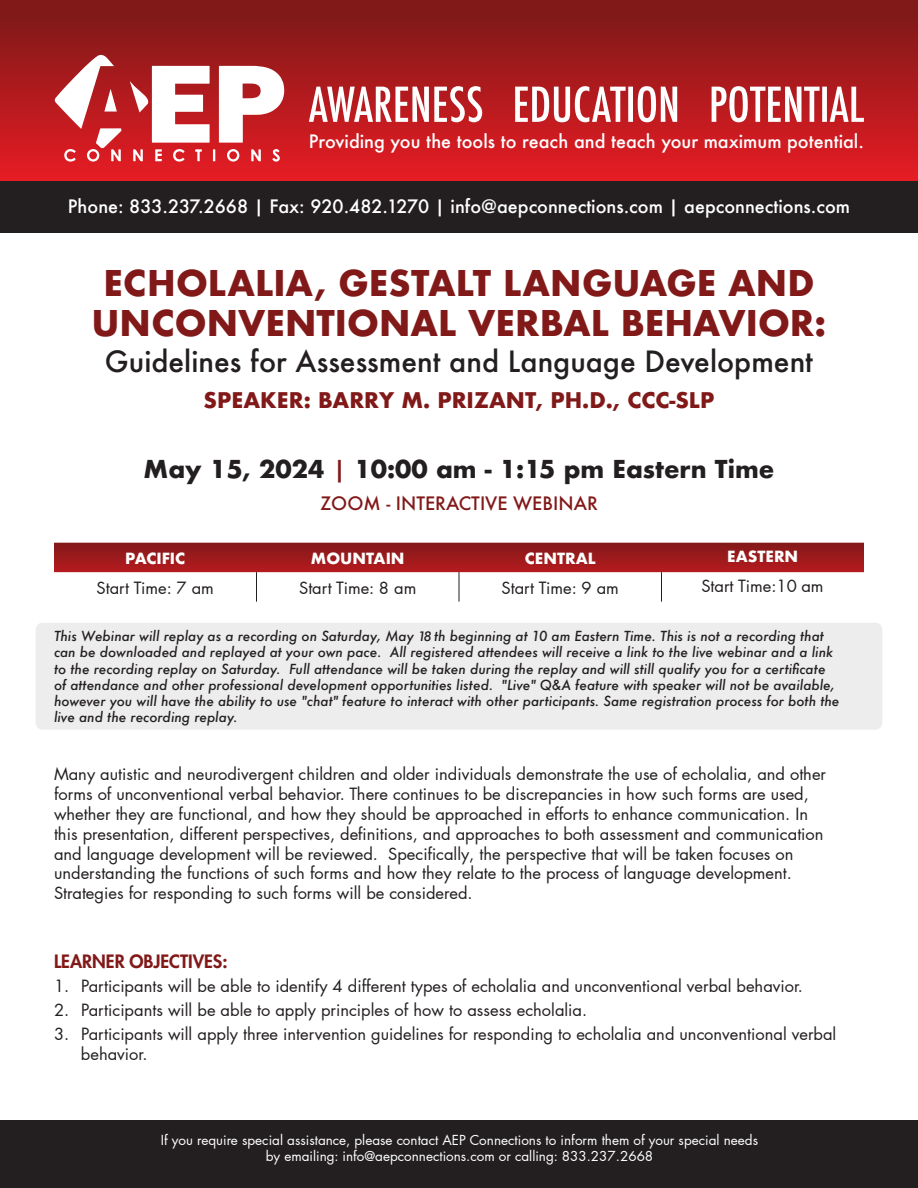
<style>
.page{position:relative;width:918px;height:1188px;background:#fff}
.page>*{position:absolute;margin:0;border:0;box-sizing:border-box;transform-origin:0 0}
.t1{font:700 34.5px/40.5px "Futura";color:#821919;text-align:center}
.t2{font:500 28.5px "Futura";color:#231f20}
.t3{font:700 24px "Futura";color:#231f20}
.t4{font:700 21px "Futura";color:#821919}
.t5{font:500 18px "Futura";color:#fff}
.t6{font:500 18px "Futura";color:#821919}
.t7{font:800 18px "Futura LT Pro";color:#821919}
.t8{font:16.5px/19.8px "Futura LT Pro";color:#231f20}
.t9{font:700 15px "Futura";color:#fff}
.t10{font:italic 500 13.5px/16.2px "Futura";color:#231f20}
.t11{font:13.5px "Futura LT Pro";color:#fff}
.s1{font-weight:500;color:#821919}
.s2{font-family:"Futura BT"}
</style>
<div class="page">
<div style="left:0;top:0;width:918px;height:187px;background:linear-gradient(to bottom,#791918,#ea1c24)"></div>
<svg style="left:219px;top:66px;width:66px;height:77px"></svg>
<svg style="left:130px;top:66px;width:80px;height:77px"></svg>
<svg style="left:133px;top:149px;width:10px;height:12px"></svg>
<svg style="left:251px;top:149px;width:10px;height:12px"></svg>
<svg style="left:227px;top:149px;width:12px;height:13px"></svg>
<svg style="left:54px;top:54px;width:68px;height:108px"></svg>
<svg style="left:173px;top:149px;width:12px;height:13px"></svg>
<svg style="left:155px;top:149px;width:7px;height:12px"></svg>
<svg style="left:272px;top:149px;width:8px;height:13px"></svg>
<svg style="left:195px;top:149px;width:7px;height:12px"></svg>
<svg style="left:213px;top:149px;width:2px;height:13px"></svg>
<div style="left:36px;top:623px;width:846px;height:107px;background:#ededed;border-radius:7px"></div>
<div style="left:0;top:181px;width:918px;height:52px;background:#231f20"></div>
<div style="left:0;top:1120px;width:918px;height:68px;background:#231f20"></div>
<svg style="left:309px;top:86px;width:555px;height:36px"></svg>
<svg style="left:54px;top:543px;width:810px;height:29px;background:#9b191b"></svg>
<hr style="left:256px;top:572px;width:1px;height:30px;background:#231f20">
<hr style="left:459px;top:572px;width:1px;height:30px;background:#231f20">
<hr style="left:661px;top:572px;width:1px;height:30px;background:#231f20">
<p class="t5" style="left:309px;top:129px;width:557px">Providing you the tools to reach and teach your maximum potential.</p>
<p class="t5" style="left:68px;top:194px;width:784px">Phone: 833.237.2668 | Fax: 920.482.1270 | info@aepconnections.com | aepconnections.com</p>
<p class="t1" style="left:92px;top:263px;width:736px">ECHOLALIA, GESTALT LANGUAGE AND<br>UNCONVENTIONAL VERBAL BEHAVIOR:</p>
<p class="t2" style="left:105px;top:342px;width:710px">Guidelines for Assessment and Language Development</p>
<p class="t4" style="left:204px;top:385px;width:512px">SPEAKER: BARRY M. PRIZANT, PH.D., CCC-SLP</p>
<p class="t3" style="left:144px;top:452px;width:632px">May 15, 2024 <span class="s1">|</span> 10:00 am - 1:15 pm Eastern Time</p>
<p class="t6" style="left:320px;top:491px;width:279px">ZOOM - INTERACTIVE WEBINAR</p>
<p class="t9" style="left:125px;top:547px;width:62px">PACIFIC</p>
<p class="t9" style="left:311px;top:547px;width:95px">MOUNTAIN</p>
<p class="t9" style="left:525px;top:547px;width:72px">CENTRAL</p>
<p class="t8" style="left:97px;top:578px;width:119px">Start Time: 7 am</p>
<p class="t8" style="left:299px;top:578px;width:119px">Start Time: 8 am</p>
<p class="t8" style="left:502px;top:578px;width:119px">Start Time: 9 am</p>
<p class="t9" style="left:727px;top:545px;width:73px">EASTERN</p>
<p class="t8" style="left:701px;top:576px;width:124px">Start Time:10 am</p>
<p class="t10" style="left:54px;top:628px;width:787px">This Webinar will replay as a recording on Saturday, May <span class="s2">18</span> th beginning at 10 am Eastern Time. This is not a recording that can be downloaded and replayed at your own pace. All registered attendees will receive a link to the live webinar and a link to the recording replay on Saturday. Full attendance will be taken during the replay and will still qualify you for a certificate of attendance and other professional development opportunities listed. "Live" Q&amp;A feature with speaker will not be available, however you will have the ability to use "chat" feature to interact with other participants. Same registration process for both the live and the recording replay.</p>
<p class="t8" style="left:54px;top:764px;width:774px">Many autistic and neurodivergent children and older individuals demonstrate the use of echolalia, and other forms of unconventional verbal behavior. There continues to be discrepancies in how such forms are used, whether they are functional, and how they should be approached in efforts to enhance communication. In this presentation, different perspectives, definitions, and approaches to both assessment and communication and language development will be reviewed. Specifically, the perspective that will be taken focuses on understanding the functions of such forms and how they relate to the process of language development.<br>Strategies for responding to such forms will be considered.</p>
<p class="t7" style="left:54px;top:948px;width:175px">LEARNER OBJECTIVES:</p>
<p class="t8" style="left:54px;top:976px;width:751px">1. Participants will be able to identify 4 different types of echolalia and unconventional verbal behavior.</p>
<p class="t8" style="left:54px;top:1000px;width:535px">2. Participants will be able to apply principles of how to assess echolalia.</p>
<p class="t8" style="left:81px;top:1024px;width:757px;text-indent:-27px">3. Participants will apply three intervention guidelines for responding to echolalia and unconventional verbal behavior.</p>
<p class="t11" style="left:161px;top:1131px;width:599px">If you require special assistance, please contact AEP Connections to inform them of your special needs</p>
<p class="t11" style="left:266px;top:1147px;width:389px">by emailing: info@aepconnections.com or calling: 833.237.2668</p>
</div>
